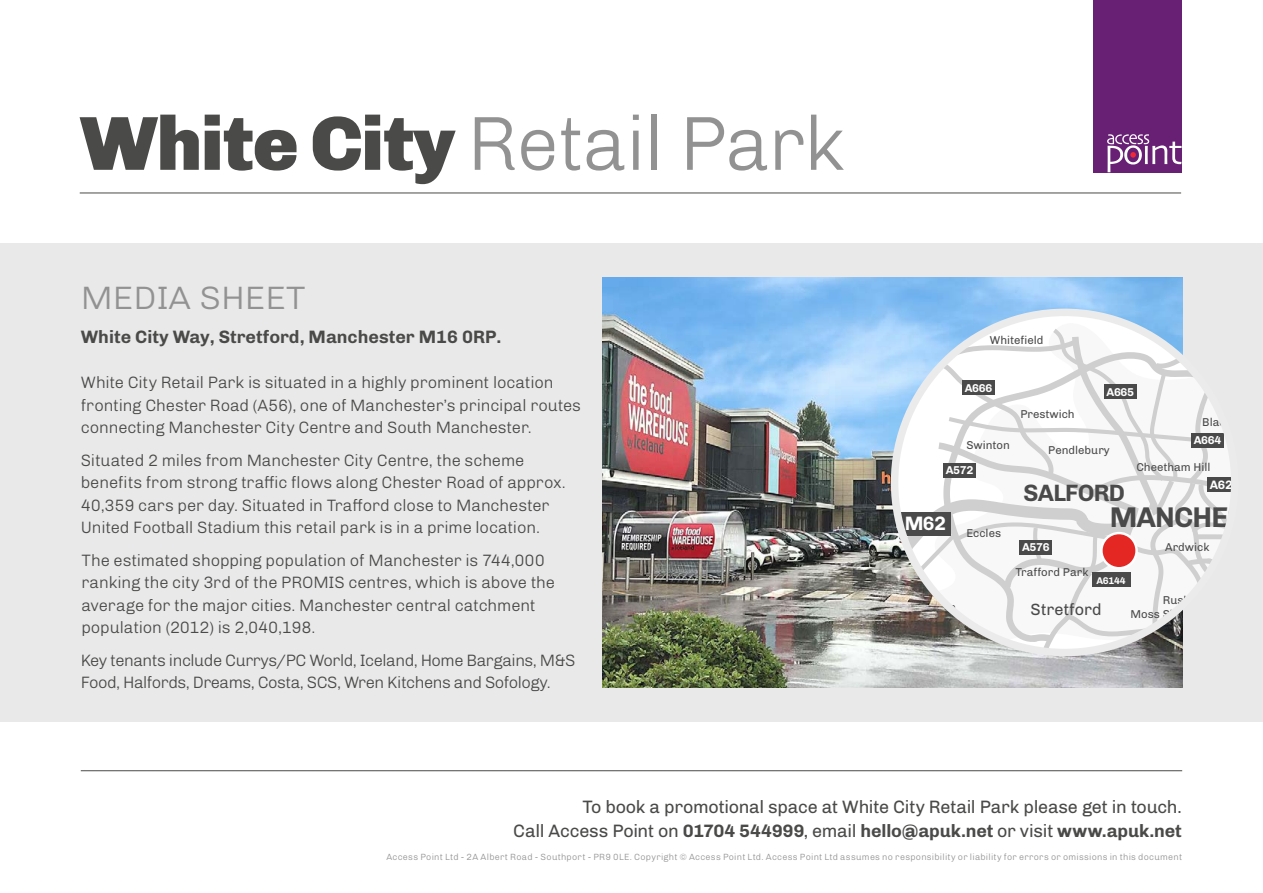
<style>
.page{position:relative;width:1263px;height:893px;background:#fff}
.page>*{position:absolute;margin:0;border:0;box-sizing:border-box;transform-origin:0 0}
.t1{font:300 76.65px "Chivo";letter-spacing:-.02em;color:#929292}
.t2{font:300 32.4px "Chivo";color:#929292;scale:1.06 1}
.t3{font:700 28.65px "Chivo";letter-spacing:-.035em;color:#4b4a4a}
.t4{font:700 23.7px "Chivo";letter-spacing:-.035em;color:#4b4a4a}
.t5{font:700 19.5px "Chivo";color:#fff}
.t6{font:18px/24px "Chivo";letter-spacing:-.015em;color:#4a4a49;text-align:right}
.t7{font:700 18px "Chivo";color:#4a4a49}
.t8{font:300 16.5px/22.5px "Chivo";letter-spacing:-.01em;color:#4a4a49}
.t9{font:300 16.5px/22.5px "Chivo";letter-spacing:-.03em;color:#4a4a49}
.t10{font:16.35px "Chivo";color:#4b4a4a}
.t11{font:700 12.3px "Chivo";color:#fff}
.t12{font:11.4px "Chivo";color:#4b4a4a}
.t13{font:700 11.4px "Chivo";letter-spacing:-.035em;color:#fff}
.t14{font:700 9.75px "Chivo";letter-spacing:-.035em;color:#fff}
.t15{font:300 9px "Chivo";letter-spacing:.03em;color:#929292}
.s1{font-weight:900;color:#4a4a49}
.s2{font-weight:700}
</style>
<div class="page">
<div style="left:0;top:243px;width:1263px;height:479px;background:#e9e9e9"></div>
<img style="left:603px;top:277px;width:580px;height:411px">
<hr style="left:81px;top:770px;width:1101px;height:1px;background:#4a4a49">
<svg style="left:917px;top:312px;width:266px;height:17px"></svg>
<svg style="left:894px;top:329px;width:335px;height:323px"></svg>
<div style="left:1019px;top:540px;width:33px;height:15px;background:#4b4a4a"></div>
<div style="left:943px;top:463px;width:33px;height:14px;background:#4b4a4a"></div>
<div style="left:1104px;top:384px;width:32px;height:15px;background:#4b4a4a"></div>
<div style="left:962px;top:381px;width:33px;height:14px;background:#4b4a4a"></div>
<div style="left:1191px;top:433px;width:33px;height:15px;background:#4b4a4a"></div>
<div style="left:1207px;top:477px;width:28px;height:15px;background:#4b4a4a"></div>
<div style="left:1224px;top:564px;width:11px;height:14px;background:#e9e9e9"></div>
<div style="left:1202px;top:613px;width:33px;height:15px;background:#e9e9e9"></div>
<svg style="left:1134px;top:637px;width:39px;height:15px"></svg>
<div style="left:899px;top:512px;width:52px;height:23px;background:#4b4a4a"></div>
<div style="left:1092px;top:573px;width:38px;height:14px;background:#4b4a4a"></div>
<div style="left:891px;top:309px;width:347px;height:347px;border:8px solid #ebebeb;border-radius:50%"></div>
<div style="left:1093px;top:0;width:89px;height:172px;background:#682075"></div>
<svg style="left:1107px;top:134px;width:74px;height:38px"></svg>
<hr style="left:80px;top:193px;width:1101px;height:1px;background:#4a4a49">
<h1 class="t1" style="left:80px;top:86px;width:767px"><span class="s1">White City</span> Retail Park</h1>
<h2 class="t2" style="left:81px;top:273px;width:214px">MEDIA SHEET</h2>
<p class="t7" style="left:81px;top:323px;width:422px">White City Way, Stretford, Manchester M16 0RP.</p>
<p class="t8" style="left:81px;top:370px;width:502px">White City Retail Park is situated in a highly prominent location fronting Chester Road (A56), one of Manchester’s principal routes connecting Manchester City Centre and South Manchester.</p>
<p class="t8" style="left:81px;top:447px;width:486px">Situated 2 miles from Manchester City Centre, the scheme benefits from strong traffic flows along Chester Road of approx.<br>40,359 cars per day. Situated in Trafford close to Manchester United Football Stadium this retail park is in a prime location.</p>
<p class="t8" style="left:81px;top:547px;width:475px">The estimated shopping population of Manchester is 744,000 ranking the city 3rd of the PROMIS centres, which is above the average for the major cities. Manchester central catchment population (2012) is 2,040,198.</p>
<p class="t9" style="left:81px;top:648px;width:496px">Key tenants include Currys/PC World, Iceland, Home Bargains, M&amp;S<br>Food, Halfords, Dreams, Costa, SCS, Wren Kitchens and Sofology.</p>
<p class="t12" style="left:990px;top:333px;width:55px">Whitefield</p>
<p class="t13" style="left:965px;top:381px;width:29px">A666</p>
<p class="t13" style="left:1106px;top:385px;width:29px">A665</p>
<p class="t12" style="left:966px;top:439px;width:45px">Swinton</p>
<p class="t13" style="left:946px;top:463px;width:29px">A572</p>
<p class="t5" style="left:905px;top:512px;width:43px">M62</p>
<p class="t12" style="left:966px;top:526px;width:36px">Eccles</p>
<p class="t12" style="left:1020px;top:407px;width:56px">Prestwich</p>
<p class="t12" style="left:1048px;top:444px;width:63px">Pendlebury</p>
<h3 class="t4" style="left:1023px;top:479px;width:103px">SALFORD</h3>
<p class="t12" style="left:1202px;top:416px;width:46px">Blackley</p>
<p class="t12" style="left:1136px;top:460px;width:76px">Cheetham Hill</p>
<p class="t13" style="left:1194px;top:434px;width:29px">A664</p>
<p class="t11" style="left:1210px;top:478px;width:24px">A62</p>
<h3 class="t3" style="left:1110px;top:500px;width:152px">MANCHEST</h3>
<p class="t13" style="left:1022px;top:541px;width:29px">A576</p>
<p class="t12" style="left:1165px;top:540px;width:46px">Ardwick</p>
<p class="t12" style="left:1015px;top:565px;width:75px">Trafford Park</p>
<p class="t14" style="left:1096px;top:575px;width:31px">A6144</p>
<p class="t10" style="left:1030px;top:599px;width:73px">Stretford</p>
<p class="t12" style="left:1163px;top:593px;width:55px">Rusholme</p>
<p class="t12" style="left:1130px;top:607px;width:57px">Moss Side</p>
<p class="t6" style="left:513px;top:793px;width:670px">To book a promotional space at White City Retail Park please get in touch.<br>Call Access Point on <span class="s2">01704 544999</span>, email <span class="s2">hello@apuk.net</span> or visit <span class="s2">www.apuk.net</span></p>
<p class="t15" style="left:386px;top:850px;width:797px">Access Point Ltd - 2A Albert Road - Southport - PR9 0LE. Copyright © Access Point Ltd. Access Point Ltd assumes no responsibility or liability for errors or omissions in this document</p>
</div>
